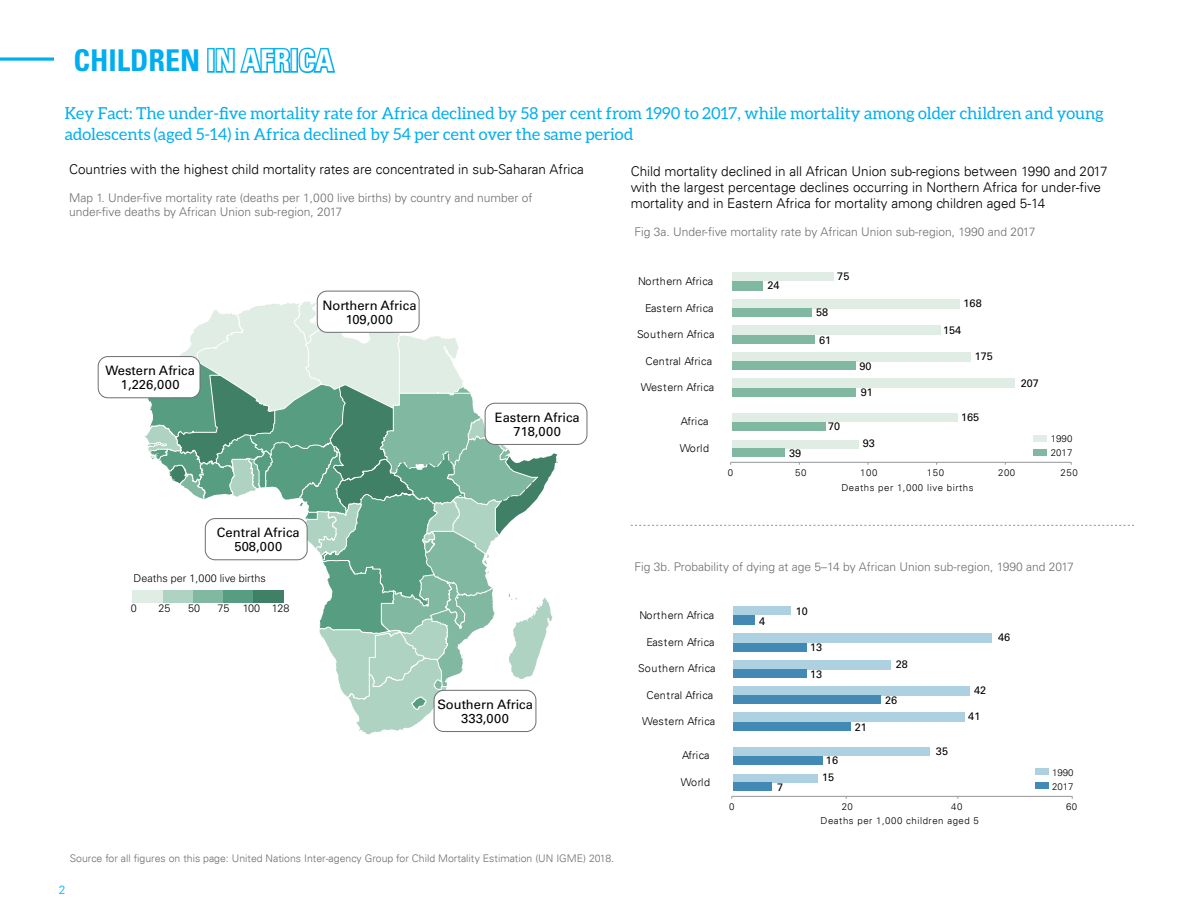
<style>
.page{position:relative;width:1188px;height:918px;background:#fff}
.page>*{position:absolute;margin:0;border:0;box-sizing:border-box;transform-origin:0 0}
.t1{font:700 condensed 30px "Univers LT Std";color:#00aeef}
.t2{font:16.5px/21px "Aleo";color:#00aeef}
.t3{font:300 13.5px/16.2px "Univers LT";color:#000}
.t4{font:12.9px/14.1px "Univers LT Std";color:#000;text-align:center}
.t5{font:300 12px/14.4px "Univers LT Std";color:#6d6e71}
.t6{font:300 12px "Univers LT";color:#00aeef}
.t7{font:300 10.8px "Univers LT";color:#010101}
.t8{font:10.8px "Univers LT Std";color:#010101}
.t9{font:300 10.8px "Univers LT Std";color:#000}
.t10{font:300 10.5px "Univers LT";color:#6d6e71}
.t11{font:300 9.6px/15px "Univers LT";letter-spacing:.055em;color:#010101}
.t12{font:300 9.6px/14.1px "Univers LT";color:#010101}
.s1{color:#fff}
</style>
<div class="page">
<div style="left:207px;top:48px;width:8px;height:25px;border:3px solid #00aeef"></div>
<svg style="left:214px;top:47px;width:122px;height:27px"></svg>
<svg style="left:0;top:57px;width:54px;height:4px"></svg>
<svg style="left:144px;top:301px;width:414px;height:433px"></svg>
<div style="left:98px;top:357px;width:102px;height:41px;background:#fff;border-radius:10px"></div>
<div style="left:98px;top:356px;width:102px;height:42px;border:1px solid #6d6e71;border-radius:10px"></div>
<div style="left:205px;top:519px;width:102px;height:41px;background:#fff;border-radius:10px"></div>
<div style="left:205px;top:518px;width:102px;height:42px;border:1px solid #6d6e71;border-radius:10px"></div>
<div style="left:317px;top:291px;width:102px;height:41px;background:#fff;border-radius:10px"></div>
<div style="left:317px;top:291px;width:102px;height:41px;border:1px solid #6d6e71;border-radius:10px"></div>
<div style="left:485px;top:403px;width:102px;height:41px;background:#fff;border-radius:10px"></div>
<div style="left:485px;top:403px;width:102px;height:42px;border:1px solid #6d6e71;border-radius:10px"></div>
<div style="left:434px;top:690px;width:102px;height:42px;background:#fff;border-radius:10px"></div>
<div style="left:434px;top:690px;width:102px;height:42px;border:1px solid #6d6e71;border-radius:10px"></div>
<div style="left:133px;top:590px;width:30px;height:12px;background:#e0ede5"></div>
<div style="left:163px;top:590px;width:30px;height:12px;background:#afd3c2"></div>
<div style="left:193px;top:590px;width:30px;height:12px;background:#80b8a1"></div>
<div style="left:223px;top:590px;width:31px;height:12px;background:#579d82"></div>
<div style="left:254px;top:590px;width:30px;height:12px;background:#3f8067"></div>
<div style="left:732px;top:352px;width:239px;height:10px;background:#e0ede5"></div>
<div style="left:732px;top:440px;width:126px;height:8px;background:#e0ede5"></div>
<div style="left:732px;top:413px;width:225px;height:9px;background:#e0ede5"></div>
<div style="left:732px;top:379px;width:283px;height:9px;background:#e0ede5"></div>
<div style="left:732px;top:326px;width:209px;height:9px;background:#e0ede5"></div>
<div style="left:732px;top:299px;width:228px;height:10px;background:#e0ede5"></div>
<div style="left:732px;top:272px;width:102px;height:9px;background:#e0ede5"></div>
<div style="left:732px;top:362px;width:124px;height:8px;background:#80b8a1"></div>
<div style="left:732px;top:448px;width:52px;height:9px;background:#80b8a1"></div>
<div style="left:732px;top:422px;width:93px;height:8px;background:#80b8a1"></div>
<div style="left:732px;top:388px;width:124px;height:9px;background:#80b8a1"></div>
<div style="left:732px;top:335px;width:82px;height:9px;background:#80b8a1"></div>
<div style="left:732px;top:309px;width:80px;height:8px;background:#80b8a1"></div>
<div style="left:732px;top:281px;width:30px;height:10px;background:#80b8a1"></div>
<hr style="left:731px;top:462px;width:340px;height:1px;background:#939598">
<div style="left:1033px;top:435px;width:14px;height:6px;background:#e0ede5"></div>
<div style="left:1033px;top:449px;width:14px;height:6px;background:#80b8a1"></div>
<div style="left:733px;top:712px;width:232px;height:10px;background:#aed1e1"></div>
<div style="left:733px;top:774px;width:85px;height:8px;background:#aed1e1"></div>
<div style="left:733px;top:748px;width:196px;height:8px;background:#aed1e1"></div>
<div style="left:733px;top:686px;width:237px;height:10px;background:#aed1e1"></div>
<div style="left:733px;top:660px;width:158px;height:9px;background:#aed1e1"></div>
<div style="left:733px;top:633px;width:259px;height:10px;background:#aed1e1"></div>
<div style="left:733px;top:607px;width:57px;height:8px;background:#aed1e1"></div>
<div style="left:733px;top:722px;width:117px;height:8px;background:#4289b5"></div>
<div style="left:733px;top:782px;width:38px;height:9px;background:#4289b5"></div>
<div style="left:733px;top:756px;width:90px;height:8px;background:#4289b5"></div>
<div style="left:733px;top:696px;width:147px;height:8px;background:#4289b5"></div>
<div style="left:733px;top:669px;width:74px;height:9px;background:#4289b5"></div>
<div style="left:733px;top:643px;width:74px;height:8px;background:#4289b5"></div>
<div style="left:733px;top:615px;width:22px;height:10px;background:#4289b5"></div>
<hr style="left:732px;top:796px;width:340px;height:1px;background:#939598">
<div style="left:1035px;top:769px;width:14px;height:6px;background:#aed1e1"></div>
<div style="left:1035px;top:783px;width:14px;height:6px;background:#4289b5"></div>
<svg style="left:631px;top:525px;width:503px;height:1px"></svg>
<h1 class="t1" style="left:73px;top:42px;width:262px">CHILDREN <span class="s1">IN AFRICA</span></h1>
<p class="t2" style="left:65px;top:102px;width:1041px">Key Fact: The under-five mortality rate for Africa declined by 58 per cent from 1990 to 2017, while mortality among older children and young adolescents (aged 5-14) in Africa declined by 54 per cent over the same period</p>
<p class="t3" style="left:69px;top:162px;width:516px">Countries with the highest child mortality rates are concentrated in sub-Saharan Africa</p>
<p class="t3" style="left:631px;top:163px;width:478px">Child mortality declined in all African Union sub-regions between 1990 and 2017 with the largest percentage declines occurring in Northern Africa for under-five mortality and in Eastern Africa for mortality among children aged 5-14</p>
<p class="t5" style="left:69px;top:190px;width:465px">Map 1. Under-five mortality rate (deaths per 1,000 live births) by country and number of under-five deaths by African Union sub-region, 2017</p>
<p class="t4" style="left:106px;top:364px;width:91px">Western Africa<br>1,226,000</p>
<p class="t4" style="left:323px;top:298px;width:96px">Northern Africa<br>109,000</p>
<p class="t4" style="left:495px;top:410px;width:87px">Eastern Africa<br>718,000</p>
<p class="t4" style="left:217px;top:525px;width:84px">Central Africa<br>508,000</p>
<p class="t9" style="left:134px;top:571px;width:134px">Deaths per 1,000 live births</p>
<p class="t9" style="left:188px;top:602px;width:14px">50</p>
<p class="t9" style="left:218px;top:602px;width:73px">75 100 128</p>
<p class="t9" style="left:131px;top:602px;width:8px">0</p>
<p class="t9" style="left:159px;top:602px;width:14px">25</p>
<p class="t4" style="left:437px;top:698px;width:97px">Southern Africa<br>333,000</p>
<p class="t10" style="left:70px;top:852px;width:546px">Source for all figures on this page: United Nations Inter-agency Group for Child Mortality Estimation (UN IGME) 2018.</p>
<p class="t6" style="left:59px;top:883px;width:8px">2</p>
<p class="t5" style="left:634px;top:224px;width:402px">Fig 3a. Under-five mortality rate by African Union sub-region, 1990 and 2017</p>
<p class="t8" style="left:837px;top:270px;width:14px">75</p>
<p class="t7" style="left:638px;top:275px;width:77px">Northern Africa</p>
<p class="t7" style="left:645px;top:301px;width:70px">Eastern Africa</p>
<p class="t7" style="left:637px;top:328px;width:79px">Southern Africa</p>
<p class="t7" style="left:645px;top:354px;width:68px">Central Africa</p>
<p class="t7" style="left:641px;top:381px;width:75px">Western Africa</p>
<p class="t7" style="left:681px;top:415px;width:29px">Africa</p>
<p class="t7" style="left:680px;top:442px;width:31px">World</p>
<p class="t12" style="left:1051px;top:432px;width:23px">1990<br>2017</p>
<p class="t8" style="left:767px;top:279px;width:14px">24</p>
<p class="t8" style="left:964px;top:297px;width:20px">168</p>
<p class="t8" style="left:816px;top:306px;width:14px">58</p>
<p class="t8" style="left:819px;top:333px;width:14px">61</p>
<p class="t8" style="left:943px;top:323px;width:20px">154</p>
<p class="t8" style="left:975px;top:350px;width:20px">175</p>
<p class="t8" style="left:860px;top:360px;width:14px">90</p>
<p class="t8" style="left:861px;top:386px;width:14px">91</p>
<p class="t8" style="left:1021px;top:377px;width:20px">207</p>
<p class="t8" style="left:961px;top:410px;width:20px">165</p>
<p class="t8" style="left:828px;top:420px;width:14px">70</p>
<p class="t8" style="left:863px;top:437px;width:14px">93</p>
<p class="t8" style="left:789px;top:447px;width:14px">39</p>
<p class="t11" style="left:728px;top:465px;width:7px">0</p>
<p class="t11" style="left:795px;top:465px;width:13px">50</p>
<p class="t11" style="left:860px;top:465px;width:19px">100</p>
<p class="t11" style="left:841px;top:465px;width:134px;text-indent:86px">150<br>Deaths per 1,000 live births</p>
<p class="t11" style="left:998px;top:465px;width:19px">200</p>
<p class="t11" style="left:1061px;top:465px;width:19px">250</p>
<p class="t5" style="left:634px;top:560px;width:441px">Fig 3b. Probability of dying at age 5–14 by African Union sub-region, 1990 and 2017</p>
<p class="t7" style="left:639px;top:609px;width:76px">Northern Africa</p>
<p class="t7" style="left:646px;top:635px;width:70px">Eastern Africa</p>
<p class="t7" style="left:638px;top:662px;width:79px">Southern Africa</p>
<p class="t8" style="left:759px;top:615px;width:8px">4</p>
<p class="t8" style="left:796px;top:604px;width:14px">10</p>
<p class="t8" style="left:810px;top:641px;width:14px">13</p>
<p class="t8" style="left:810px;top:668px;width:14px">13</p>
<p class="t8" style="left:896px;top:658px;width:14px">28</p>
<p class="t8" style="left:998px;top:631px;width:14px">46</p>
<p class="t7" style="left:647px;top:689px;width:68px">Central Africa</p>
<p class="t8" style="left:885px;top:694px;width:14px">26</p>
<p class="t8" style="left:974px;top:684px;width:14px">42</p>
<p class="t7" style="left:642px;top:715px;width:75px">Western Africa</p>
<p class="t8" style="left:855px;top:720px;width:14px">21</p>
<p class="t8" style="left:968px;top:710px;width:14px">41</p>
<p class="t7" style="left:682px;top:749px;width:29px">Africa</p>
<p class="t7" style="left:681px;top:776px;width:31px">World</p>
<p class="t8" style="left:777px;top:781px;width:8px">7</p>
<p class="t8" style="left:826px;top:754px;width:14px">16</p>
<p class="t8" style="left:822px;top:771px;width:14px">15</p>
<p class="t8" style="left:936px;top:745px;width:14px">35</p>
<p class="t12" style="left:1052px;top:765px;width:23px">1990<br>2017</p>
<p class="t11" style="left:729px;top:799px;width:7px">0</p>
<p class="t11" style="left:842px;top:799px;width:13px">20</p>
<p class="t11" style="left:951px;top:799px;width:13px">40</p>
<p class="t11" style="left:1066px;top:799px;width:13px">60</p>
<p class="t11" style="left:821px;top:813px;width:160px">Deaths per 1,000 children aged 5</p>
</div>
